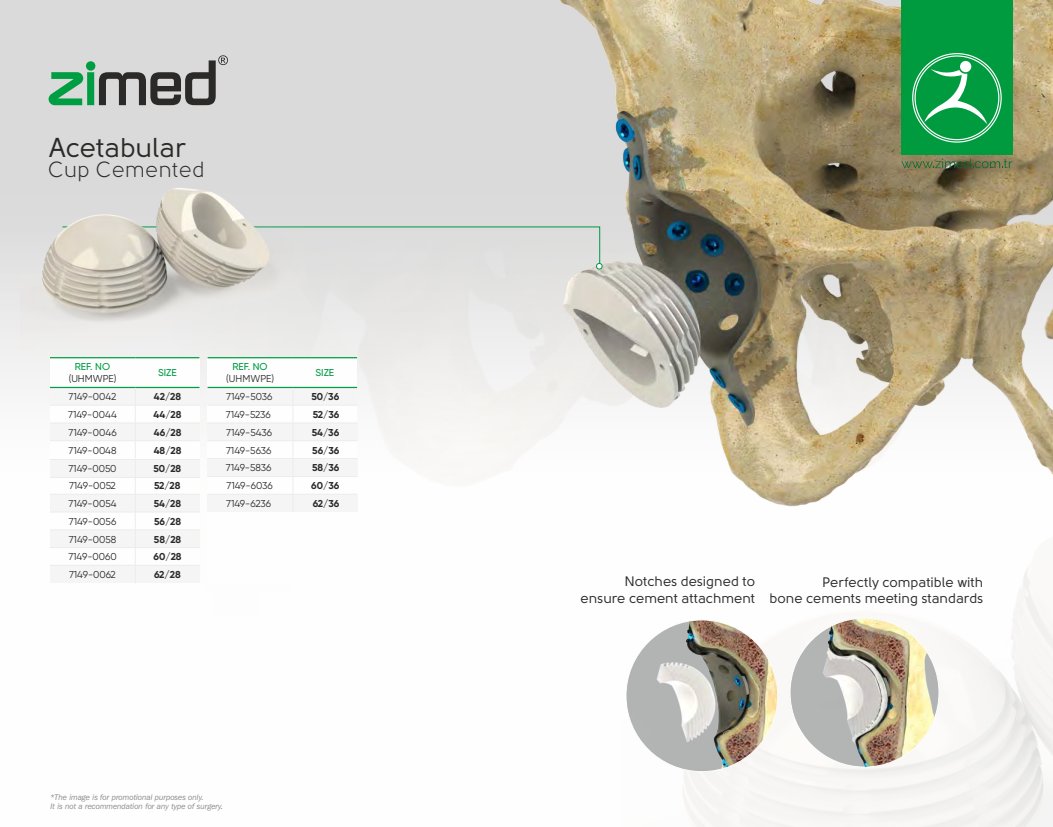
<style>
.page{position:relative;width:1053px;height:827px;background:#fff}
.page>*{position:absolute;margin:0;border:0;box-sizing:border-box;transform-origin:0 0}
.t1{font:27.12px "Solomon Sans Normal";color:#2b2a29}
.t2{font:21.88px "Solomon Sans Book";color:#2b2a29}
.t3{font:13.75px/16.5px "Solomon Sans Normal";color:#2b2a29;text-align:right}
.t4{font:10px "Gilroy";color:#2b2a29}
.t5{font:700 10px "Gilroy";color:#2b2a29}
.t6{font:500 10px "Gilroy";color:#009e43}
.t7{font:italic 8px/9.2px "Franklin Gothic IT Cby BT";color:#898989}
</style>
<div class="page">
<div style="left:1px;top:0;width:1051px;height:827px;background:linear-gradient(to bottom,#d6d6d6,#fff)"></div>
<img style="left:620px;top:741px;width:432px;height:86px">
<img style="left:337px;top:0;width:715px;height:741px">
<svg style="left:901px;top:159px;width:111px;height:9px"></svg>
<div style="left:901px;top:0;width:111px;height:155px;background:#009b3e"></div>
<svg style="left:912px;top:53px;width:89px;height:90px"></svg>
<div style="left:304px;top:226px;width:298px;height:43px;background:#dededd"></div>
<svg style="left:49px;top:55px;width:179px;height:50px;background:#95a69c"></svg>
<img style="left:21px;top:110px;width:283px;height:247px">
<div style="left:50px;top:357px;width:149px;height:226px;background:#fefefe"></div>
<div style="left:135px;top:565px;width:64px;height:18px;background:#f5f5f5"></div>
<div style="left:50px;top:565px;width:85px;height:18px;background:#f5f5f5"></div>
<div style="left:135px;top:530px;width:64px;height:17px;background:#f5f5f5"></div>
<div style="left:50px;top:530px;width:85px;height:17px;background:#f5f5f5"></div>
<div style="left:135px;top:494px;width:64px;height:18px;background:#f5f5f5"></div>
<div style="left:50px;top:494px;width:85px;height:18px;background:#f5f5f5"></div>
<div style="left:135px;top:459px;width:64px;height:18px;background:#f5f5f5"></div>
<div style="left:50px;top:459px;width:85px;height:18px;background:#f5f5f5"></div>
<div style="left:135px;top:423px;width:64px;height:18px;background:#f5f5f5"></div>
<div style="left:50px;top:423px;width:85px;height:18px;background:#f5f5f5"></div>
<div style="left:135px;top:387px;width:64px;height:18px;background:#f5f5f5"></div>
<div style="left:50px;top:387px;width:85px;height:18px;background:#f5f5f5"></div>
<hr style="left:50px;top:357px;width:85px;height:1px;background:#009e43">
<hr style="left:135px;top:357px;width:64px;height:1px;background:#009e43">
<hr style="left:50px;top:387px;width:85px;height:1px;background:#009e43">
<hr style="left:135px;top:387px;width:64px;height:1px;background:#009e43">
<hr style="left:50px;top:405px;width:85px;height:1px;background:#ebecec">
<hr style="left:135px;top:405px;width:64px;height:1px;background:#ebecec">
<hr style="left:50px;top:422px;width:85px;height:1px;background:#ebecec">
<hr style="left:135px;top:422px;width:64px;height:1px;background:#ebecec">
<hr style="left:50px;top:440px;width:85px;height:1px;background:#ebecec">
<hr style="left:135px;top:440px;width:64px;height:1px;background:#ebecec">
<hr style="left:50px;top:459px;width:85px;height:1px;background:#ebecec">
<hr style="left:135px;top:459px;width:64px;height:1px;background:#ebecec">
<hr style="left:50px;top:477px;width:85px;height:1px;background:#ebecec">
<hr style="left:135px;top:477px;width:64px;height:1px;background:#ebecec">
<hr style="left:50px;top:494px;width:85px;height:1px;background:#ebecec">
<hr style="left:135px;top:494px;width:64px;height:1px;background:#ebecec">
<hr style="left:50px;top:511px;width:85px;height:1px;background:#ebecec">
<hr style="left:135px;top:511px;width:64px;height:1px;background:#ebecec">
<hr style="left:50px;top:529px;width:85px;height:1px;background:#ebecec">
<hr style="left:135px;top:529px;width:64px;height:1px;background:#ebecec">
<hr style="left:50px;top:547px;width:85px;height:1px;background:#ebecec">
<hr style="left:135px;top:547px;width:64px;height:1px;background:#ebecec">
<hr style="left:50px;top:565px;width:85px;height:1px;background:#ebecec">
<hr style="left:135px;top:565px;width:64px;height:1px;background:#ebecec">
<svg style="left:135px;top:388px;width:1px;height:177px"></svg>
<div style="left:207px;top:357px;width:150px;height:226px;background:#fefefe"></div>
<div style="left:293px;top:494px;width:64px;height:18px;background:#f5f5f5"></div>
<div style="left:207px;top:494px;width:86px;height:18px;background:#f5f5f5"></div>
<div style="left:293px;top:458px;width:64px;height:18px;background:#f5f5f5"></div>
<div style="left:207px;top:458px;width:86px;height:18px;background:#f5f5f5"></div>
<div style="left:293px;top:423px;width:64px;height:18px;background:#f5f5f5"></div>
<div style="left:207px;top:423px;width:86px;height:18px;background:#f5f5f5"></div>
<div style="left:293px;top:387px;width:64px;height:18px;background:#f5f5f5"></div>
<div style="left:207px;top:387px;width:86px;height:18px;background:#f5f5f5"></div>
<hr style="left:207px;top:357px;width:86px;height:1px;background:#009e43">
<hr style="left:293px;top:357px;width:64px;height:1px;background:#009e43">
<hr style="left:207px;top:387px;width:86px;height:1px;background:#009e43">
<hr style="left:293px;top:387px;width:64px;height:1px;background:#009e43">
<hr style="left:207px;top:405px;width:86px;height:1px;background:#ebecec">
<hr style="left:293px;top:405px;width:64px;height:1px;background:#ebecec">
<hr style="left:207px;top:422px;width:86px;height:1px;background:#ebecec">
<hr style="left:293px;top:422px;width:64px;height:1px;background:#ebecec">
<hr style="left:207px;top:440px;width:86px;height:1px;background:#ebecec">
<hr style="left:293px;top:440px;width:64px;height:1px;background:#ebecec">
<hr style="left:207px;top:458px;width:86px;height:1px;background:#ebecec">
<hr style="left:293px;top:458px;width:64px;height:1px;background:#ebecec">
<hr style="left:207px;top:476px;width:86px;height:1px;background:#ebecec">
<hr style="left:293px;top:476px;width:64px;height:1px;background:#ebecec">
<hr style="left:207px;top:494px;width:86px;height:1px;background:#ebecec">
<hr style="left:293px;top:494px;width:64px;height:1px;background:#ebecec">
<svg style="left:292px;top:388px;width:1px;height:106px"></svg>
<img style="left:626px;top:620px;width:151px;height:151px;border-radius:50%">
<img style="left:790px;top:618px;width:148px;height:149px;border-radius:50%">
<h1 class="t1" style="left:49px;top:137px;width:139px">Acetabular</h1>
<h2 class="t2" style="left:48px;top:160px;width:158px">Cup Cemented</h2>
<p class="t6" style="left:75px;top:363px;width:37px">REF. NO</p>
<p class="t4" style="left:69px;top:375px;width:49px">(UHMWPE)</p>
<p class="t6" style="left:158px;top:369px;width:20px">SIZE</p>
<p class="t6" style="left:232px;top:363px;width:37px">REF. NO</p>
<p class="t4" style="left:226px;top:375px;width:49px">(UHMWPE)</p>
<p class="t6" style="left:315px;top:369px;width:20px">SIZE</p>
<p class="t4" style="left:69px;top:392px;width:49px">7149-0042</p>
<p class="t5" style="left:154px;top:392px;width:29px">42/28</p>
<p class="t4" style="left:68px;top:410px;width:50px">7149-0044</p>
<p class="t5" style="left:153px;top:410px;width:30px">44/28</p>
<p class="t4" style="left:68px;top:428px;width:50px">7149-0046</p>
<p class="t5" style="left:154px;top:428px;width:29px">46/28</p>
<p class="t4" style="left:68px;top:446px;width:50px">7149-0048</p>
<p class="t5" style="left:154px;top:446px;width:29px">48/28</p>
<p class="t4" style="left:68px;top:464px;width:50px">7149-0050</p>
<p class="t5" style="left:154px;top:464px;width:29px">50/28</p>
<p class="t4" style="left:69px;top:481px;width:48px">7149-0052</p>
<p class="t5" style="left:154px;top:481px;width:28px">52/28</p>
<p class="t4" style="left:68px;top:499px;width:49px">7149-0054</p>
<p class="t5" style="left:154px;top:499px;width:29px">54/28</p>
<p class="t4" style="left:69px;top:517px;width:49px">7149-0056</p>
<p class="t5" style="left:154px;top:517px;width:29px">56/28</p>
<p class="t4" style="left:69px;top:535px;width:49px">7149-0058</p>
<p class="t5" style="left:154px;top:535px;width:29px">58/28</p>
<p class="t4" style="left:68px;top:552px;width:50px">7149-0060</p>
<p class="t5" style="left:154px;top:552px;width:29px">60/28</p>
<p class="t4" style="left:69px;top:570px;width:48px">7149-0062</p>
<p class="t5" style="left:154px;top:570px;width:28px">62/28</p>
<p class="t4" style="left:226px;top:392px;width:48px">7149-5036</p>
<p class="t5" style="left:311px;top:392px;width:29px">50/36</p>
<p class="t4" style="left:226px;top:410px;width:46px">7149-5236</p>
<p class="t5" style="left:312px;top:410px;width:28px">52/36</p>
<p class="t4" style="left:226px;top:428px;width:47px">7149-5436</p>
<p class="t5" style="left:312px;top:428px;width:29px">54/36</p>
<p class="t4" style="left:226px;top:446px;width:47px">7149-5636</p>
<p class="t5" style="left:312px;top:446px;width:29px">56/36</p>
<p class="t4" style="left:226px;top:463px;width:47px">7149-5836</p>
<p class="t5" style="left:312px;top:463px;width:29px">58/36</p>
<p class="t4" style="left:226px;top:481px;width:48px">7149-6036</p>
<p class="t5" style="left:311px;top:481px;width:30px">60/36</p>
<p class="t4" style="left:226px;top:499px;width:46px">7149-6236</p>
<p class="t5" style="left:312px;top:499px;width:28px">62/36</p>
<p class="t7" style="left:51px;top:793px;width:174px">*The image is for promotional purposes only.<br>It is not a recommendation for any type of surgery.</p>
<h3 class="t3" style="left:580px;top:574px;width:176px">Notches designed to ensure cement attachment</h3>
<h3 class="t3" style="left:769px;top:575px;width:215px">Perfectly compatible with<br>bone cements meeting standards</h3>
</div>
